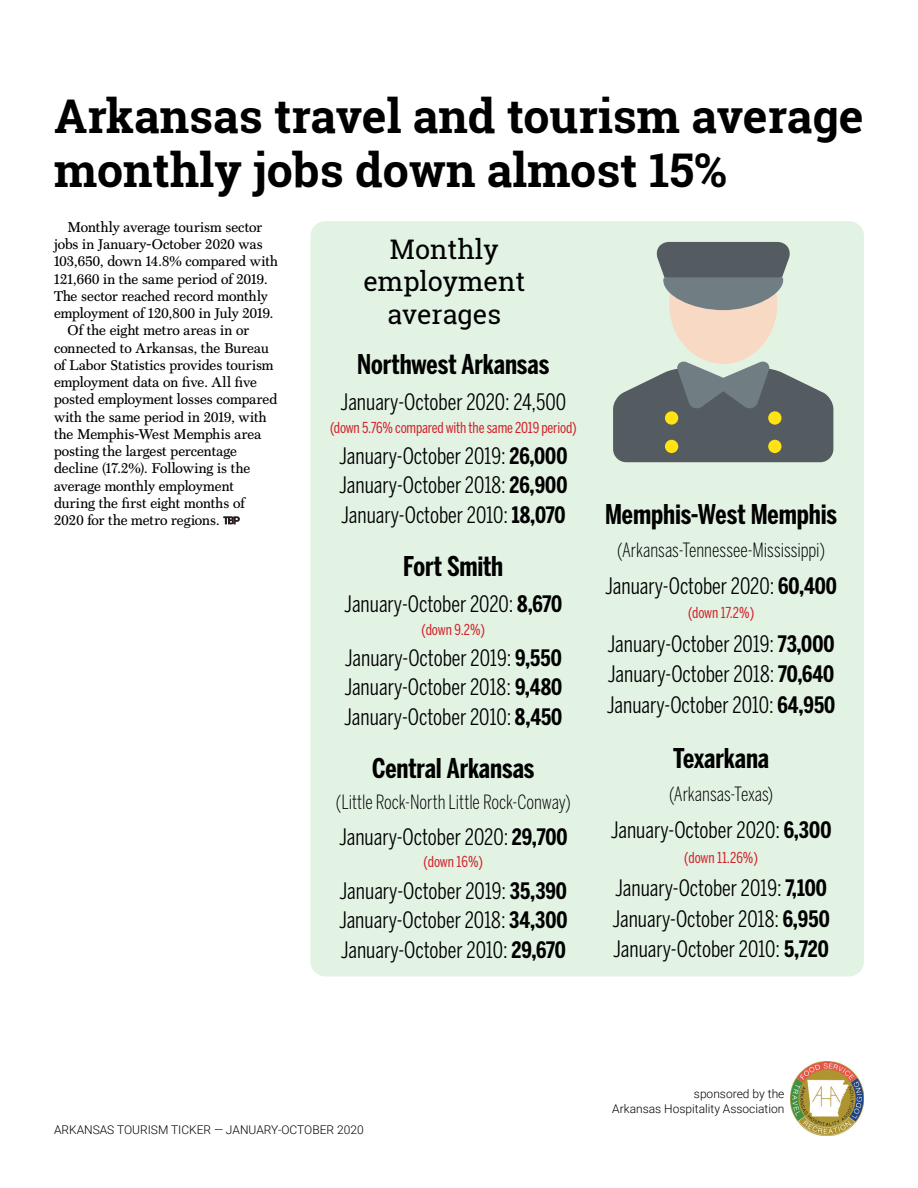
<style>
.page{position:relative;width:918px;height:1188px;background:#fff}
.page>*{position:absolute;margin:0;border:0;box-sizing:border-box;transform-origin:0 0}
.t1{font:700 46.5px/54px "Roboto Slab";color:#000}
.t2{font:700 27px "Benton Sans Comp";letter-spacing:-.005em;color:#000}
.t3{font:27px/32.4px "Roboto Slab";color:#000;text-align:center}
.t4{font:22.5px/29.2px "Benton Sans Comp";color:#000;text-align:justify}
.t5{font:300 19.5px "Benton Sans Comp";letter-spacing:-.005em;color:#000}
.t6{font:15px "Benton Sans Comp";letter-spacing:-.01em;color:#d2232a}
.t7{font:14.25px "Scotch FB Text";color:#000}
.t8{font:300 12px/14.4px "Roboto";color:#000;text-align:right}
.s1{font-weight:700}
</style>
<div class="page">
<img style="left:790px;top:1061px;width:74px;height:75px">
<div style="left:310px;top:221px;width:554px;height:755px;background:#e2f3e4;border-radius:15px"></div>
<svg style="left:223px;top:516px;width:17px;height:9px"></svg>
<svg style="left:613px;top:242px;width:220px;height:220px"></svg>
<div style="left:665px;top:411px;width:13px;height:14px;background:#ffe312;border-radius:50%"></div>
<div style="left:665px;top:440px;width:13px;height:13px;background:#ffe312;border-radius:50%"></div>
<div style="left:768px;top:411px;width:14px;height:14px;background:#ffe312;border-radius:50%"></div>
<div style="left:768px;top:440px;width:14px;height:13px;background:#ffe312;border-radius:50%"></div>
<h1 class="t1" style="left:54px;top:88px;width:811px">Arkansas travel and tourism average monthly jobs down almost 15%</h1>
<p class="t7" style="left:68px;top:219px;width:196px">Monthly average tourism sector</p>
<p class="t7" style="left:54px;top:236px;width:210px">jobs in January-October 2020 was</p>
<p class="t7" style="left:54px;top:253px;width:225px">103,650, down 14.8% compared with</p>
<p class="t7" style="left:54px;top:270px;width:215px">121,660 in the same period of 2019.</p>
<p class="t7" style="left:54px;top:288px;width:215px">The sector reached record monthly</p>
<p class="t7" style="left:54px;top:305px;width:221px">employment of 120,800 in July 2019.</p>
<p class="t7" style="left:68px;top:322px;width:183px">Of the eight metro areas in or</p>
<p class="t7" style="left:54px;top:339px;width:216px">connected to Arkansas, the Bureau</p>
<p class="t7" style="left:54px;top:357px;width:221px">of Labor Statistics provides tourism</p>
<p class="t7" style="left:54px;top:374px;width:205px">employment data on five. All five</p>
<p class="t7" style="left:54px;top:391px;width:225px">posted employment losses compared</p>
<p class="t7" style="left:54px;top:408px;width:214px">with the same period in 2019, with</p>
<p class="t7" style="left:54px;top:426px;width:209px">the Memphis-West Memphis area</p>
<p class="t7" style="left:54px;top:443px;width:184px">posting the largest percentage</p>
<p class="t7" style="left:54px;top:460px;width:198px">decline (17.2%). Following is the</p>
<p class="t7" style="left:54px;top:477px;width:181px">average monthly employment</p>
<p class="t7" style="left:54px;top:495px;width:192px">during the first eight months of</p>
<p class="t7" style="left:54px;top:512px;width:167px">2020 for the metro regions.</p>
<p class="t3" style="left:363px;top:232px;width:163px">Monthly employment averages</p>
<p class="t2" style="left:357px;top:349px;width:194px">Northwest Arkansas</p>
<p class="t4" style="left:341px;top:387px;width:227px">January-October 2020: 24,500</p>
<p class="t6" style="left:330px;top:419px;width:248px">(down 5.76% compared with the same 2019 period)</p>
<p class="t4" style="left:339px;top:441px;width:230px">January-October 2019: <span class="s1">26,000<br></span>January-October 2018: <span class="s1">26,900<br></span>January-October 2010: <span class="s1">18,070</span></p>
<p class="t2" style="left:403px;top:551px;width:102px">Fort Smith</p>
<p class="t4" style="left:344px;top:589px;width:220px">January-October 2020: <span class="s1">8,670</span></p>
<p class="t6" style="left:422px;top:620px;width:65px">(down 9.2%)</p>
<p class="t4" style="left:344px;top:643px;width:220px">January-October 2019: <span class="s1">9,550<br></span>January-October 2018: <span class="s1">9,480<br></span>January-October 2010: <span class="s1">8,450</span></p>
<p class="t2" style="left:372px;top:753px;width:164px">Central Arkansas</p>
<p class="t5" style="left:336px;top:791px;width:236px">(Little Rock-North Little Rock-Conway)</p>
<p class="t4" style="left:339px;top:822px;width:230px">January-October 2020: <span class="s1">29,700</span></p>
<p class="t6" style="left:424px;top:853px;width:61px">(down 16%)</p>
<p class="t4" style="left:339px;top:876px;width:230px">January-October 2019: <span class="s1">35,390<br></span>January-October 2018: <span class="s1">34,300<br></span>January-October 2010: <span class="s1">29,670</span></p>
<p class="t2" style="left:605px;top:499px;width:234px">Memphis-West Memphis</p>
<p class="t5" style="left:617px;top:538px;width:209px">(Arkansas-Tennessee-Mississippi)</p>
<p class="t4" style="left:605px;top:571px;width:233px">January-October 2020: <span class="s1">60,400</span></p>
<p class="t6" style="left:688px;top:604px;width:68px">(down 17.2%)</p>
<p class="t4" style="left:607px;top:628px;width:230px;line-height:30.9px">January-October 2019: <span class="s1">73,000<br></span>January-October 2018: <span class="s1">70,640<br></span>January-October 2010: <span class="s1">64,950</span></p>
<p class="t2" style="left:673px;top:743px;width:98px">Texarkana</p>
<p class="t5" style="left:669px;top:782px;width:106px">(Arkansas-Texas)</p>
<p class="t4" style="left:611px;top:816px;width:222px">January-October 2020: <span class="s1">6,300</span></p>
<p class="t6" style="left:684px;top:848px;width:75px">(down 11.26%)</p>
<p class="t4" style="left:612px;top:872px;width:219px;line-height:30.9px;text-align:left">January-October 2019: <span class="s1">7,100<br></span>January-October 2018: <span class="s1">6,950<br></span>January-October 2010: <span class="s1">5,720</span></p>
<p class="t8" style="left:54px;top:1122px;width:311px">ARKANSAS TOURISM TICKER — JANUARY-OCTOBER 2020</p>
<p class="t8" style="left:612px;top:1086px;width:174px">sponsored by the<br>Arkansas Hospitality Association</p>
</div>
